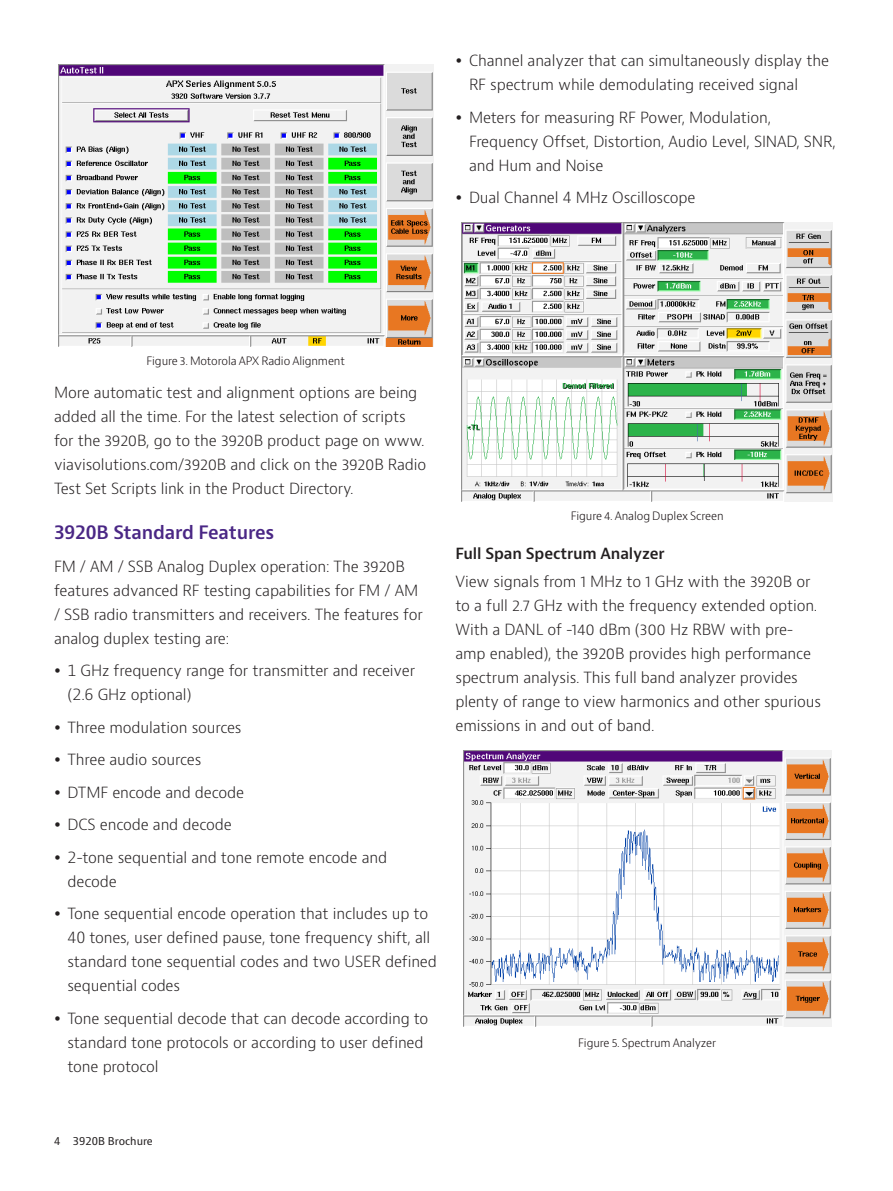
<style>
.page{position:relative;width:893px;height:1191px;background:#fff}
.page>*{position:absolute;margin:0;border:0;box-sizing:border-box;transform-origin:0 0}
.H2_Heading_Purple_12{font:600 18px "Bernino Sans";letter-spacing:-.01em;color:#4a2785}
.P_10_16{font:300 15px/24px "Bernino Sans";letter-spacing:-.01em;color:#231f20}
.H3_Heading_Level_3{font:600 15px "Bernino Sans";letter-spacing:-.01em;color:#231f20}
.t1{font:300 11.25px "Bernino Sans";letter-spacing:-.01em;color:#110a0c}
.t2{font:10.5px "Bernino Sans";color:#231f20}
</style>
<div class="page">
<img style="left:58px;top:65px;width:375px;height:281px">
<img style="left:461px;top:222px;width:372px;height:279px">
<img style="left:463px;top:750px;width:368px;height:276px">
<p class="P_10_16" style="left:469px;top:49px;width:362px">Channel analyzer that can simultaneously display the<br>RF spectrum while demodulating received signal</p>
<p class="P_10_16" style="left:469px;top:105px;width:368px">Meters for measuring RF Power, Modulation,<br>Frequency Offset, Distortion, Audio Level, SINAD, SNR, and Hum and Noise</p>
<p class="P_10_16" style="left:469px;top:186px;width:228px">Dual Channel 4 MHz Oscilloscope</p>
<p class="t1" style="left:146px;top:354px;width:200px">Figure 3. Motorola APX Radio Alignment</p>
<p class="P_10_16" style="left:54px;top:380px;width:374px">More automatic test and alignment options are being added all the time. For the latest selection of scripts for the 3920B, go to the 3920B product page on www. viavisolutions.com/3920B and click on the 3920B Radio Test Set Scripts link in the Product Directory.</p>
<p class="H2_Heading_Purple_12" style="left:54px;top:521px;width:222px">3920B Standard Features</p>
<p class="P_10_16" style="left:54px;top:554px;width:370px">FM / AM / SSB Analog Duplex operation: The 3920B features advanced RF testing capabilities for FM / AM / SSB radio transmitters and receivers. The features for analog duplex testing are:</p>
<p class="P_10_16" style="left:68px;top:659px;width:349px">1 GHz frequency range for transmitter and receiver (2.6 GHz optional)</p>
<p class="P_10_16" style="left:68px;top:715px;width:176px">Three modulation sources</p>
<p class="P_10_16" style="left:68px;top:748px;width:135px">Three audio sources</p>
<p class="P_10_16" style="left:68px;top:780px;width:178px">DTMF encode and decode</p>
<p class="P_10_16" style="left:68px;top:813px;width:166px">DCS encode and decode</p>
<p class="P_10_16" style="left:68px;top:845px;width:321px">2-tone sequential and tone remote encode and decode</p>
<p class="P_10_16" style="left:68px;top:902px;width:371px">Tone sequential encode operation that includes up to 40 tones, user defined pause, tone frequency shift, all standard tone sequential codes and two USER defined sequential codes</p>
<p class="P_10_16" style="left:68px;top:1006px;width:362px">Tone sequential decode that can decode according to standard tone protocols or according to user defined tone protocol</p>
<p class="t1" style="left:571px;top:508px;width:154px">Figure 4. Analog Duplex Screen</p>
<p class="H3_Heading_Level_3" style="left:455px;top:543px;width:211px">Full Span Spectrum Analyzer</p>
<p class="P_10_16" style="left:455px;top:570px;width:367px">View signals from 1 MHz to 1 GHz with the 3920B or to a full 2.7 GHz with the frequency extended option.<br>With a DANL of -140 dBm (300 Hz RBW with pre&shy;amp enabled), the 3920B provides high performance spectrum analysis. This full band analyzer provides plenty of range to view harmonics and other spurious emissions in and out of band.</p>
<p class="t1" style="left:578px;top:1035px;width:140px">Figure 5. Spectrum Analyzer</p>
<p class="t2" style="left:54px;top:1134px;width:100px">4 3920B Brochure</p>
</div>
